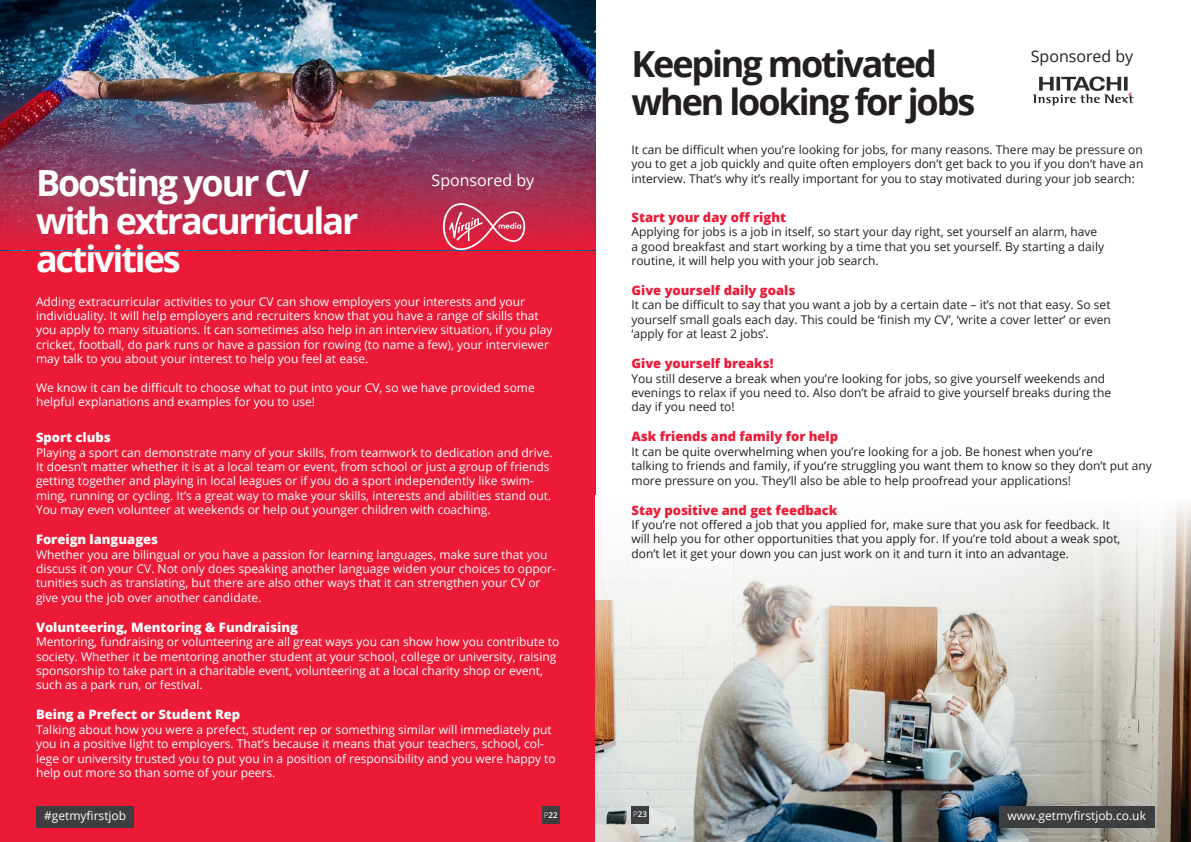
<style>
.page{position:relative;width:1191px;height:842px;background:#fff}
.page>*{position:absolute;margin:0;border:0;box-sizing:border-box;transform-origin:0 0}
.t1{font:700 36px/38px "Open Sans";letter-spacing:-.06em;color:#fff}
.t2{font:700 36px/38px "Open Sans";letter-spacing:-.06em;color:#231f20}
.t3{font:16px "Open Sans";color:#fff}
.t4{font:16px "Open Sans";color:#231f20}
.t5{font:800 13px "Open Sans";color:#ed1a37}
.t6{font:800 13px "Open Sans";color:#fff}
.t7{font:12px/14.4px "Open Sans";color:#fff}
.t8{font:12px/14.4px "Open Sans";color:#231f20;text-align:justify}
.t9{font:600 8px "Open Sans";color:#fff}
.s1{font-weight:300}
</style>
<div class="page">
<div style="left:0;top:0;width:595px;height:842px;background:#ed1a37"></div>
<img style="left:0;top:0;width:595px;height:59px">
<img style="left:0;top:59px;width:595px;height:183px">
<img style="left:595px;top:685px;width:596px;height:157px">
<svg style="left:595px;top:504px;width:596px;height:181px"></svg>
<img style="left:1032px;top:76px;width:102px;height:30px">
<svg style="left:443px;top:203px;width:82px;height:47px"></svg>
<div style="left:999px;top:806px;width:156px;height:21px;background:#3c3e40"></div>
<div style="left:36px;top:806px;width:98px;height:21px;background:#3c3e40"></div>
<div style="left:542px;top:806px;width:17px;height:17px;background:#3c3e40"></div>
<div style="left:631px;top:806px;width:18px;height:17px;background:#3c3e40"></div>
<p class="t1" style="left:36px;top:163px;width:324px">Boosting your CV with extracurricular activities</p>
<p class="t3" style="left:431px;top:169px;width:104px">Sponsored by</p>
<p class="t7" style="left:36px;top:294px;width:518px">Adding extracurricular activities to your CV can show employers your interests and your individuality. It will help employers and recruiters know that you have a range of skills that you apply to many situations. It can sometimes also help in an interview situation, if you play cricket, football, do park runs or have a passion for rowing (to name a few), your interviewer may talk to you about your interest to help you feel at ease.</p>
<p class="t7" style="left:36px;top:380px;width:500px">We know it can be difficult to choose what to put into your CV, so we have provided some helpful explanations and examples for you to use!</p>
<p class="t6" style="left:36px;top:427px;width:76px">Sport clubs</p>
<p class="t7" style="left:36px;top:445px;width:518px">Playing a sport can demonstrate many of your skills, from teamwork to dedication and drive.<br>It doesn’t matter whether it is at a local team or event, from school or just a group of friends getting together and playing in local leagues or if you do a sport independently like swim&shy;ming, running or cycling. It’s a great way to make your skills, interests and abilities stand out.<br>You may even volunteer at weekends or help out younger children with coaching.</p>
<p class="t6" style="left:36px;top:529px;width:124px">Foreign languages</p>
<p class="t7" style="left:36px;top:547px;width:521px">Whether you are bilingual or you have a passion for learning languages, make sure that you discuss it on your CV. Not only does speaking another language widen your choices to oppor&shy;tunities such as translating, but there are also other ways that it can strengthen your CV or give you the job over another candidate.</p>
<p class="t6" style="left:36px;top:617px;width:263px">Volunteering, Mentoring &amp; Fundraising</p>
<p class="t7" style="left:36px;top:634px;width:525px">Mentoring, fundraising or volunteering are all great ways you can show how you contribute to society. Whether it be mentoring another student at your school, college or university, raising sponsorship to take part in a charitable event, volunteering at a local charity shop or event, such as a park run, or festival.</p>
<p class="t6" style="left:36px;top:705px;width:206px">Being a Prefect or Student Rep</p>
<p class="t7" style="left:36px;top:722px;width:521px">Talking about how you were a prefect, student rep or something similar will immediately put you in a positive light to employers. That’s because it means that your teachers, school, col&shy;lege or university trusted you to put you in a position of responsibility and you were happy to help out more so than some of your peers.</p>
<p class="t2" style="left:631px;top:44px;width:345px">Keeping motivated when looking for jobs</p>
<p class="t4" style="left:1030px;top:46px;width:104px">Sponsored by</p>
<p class="t8" style="left:631px;top:142px;width:513px">It can be difficult when you’re looking for jobs, for many reasons. There may be pressure on you to get a job quickly and quite often employers don’t get back to you if you don’t have an interview. That’s why it’s really important for you to stay motivated during your job search:</p>
<p class="t5" style="left:631px;top:207px;width:156px">Start your day off right</p>
<p class="t8" style="left:631px;top:224px;width:467px">Applying for jobs is a job in itself, so start your day right, set yourself an alarm, have</p>
<p class="t8" style="left:631px;top:239px;width:474px">a good breakfast and start working by a time that you set yourself. By starting a daily</p>
<p class="t8" style="left:631px;top:253px;width:249px">routine, it will help you with your job search.</p>
<p class="t5" style="left:631px;top:280px;width:165px">Give yourself daily goals</p>
<p class="t8" style="left:631px;top:298px;width:480px">It can be difficult to say that you want a job by a certain date – it’s not that easy. So set</p>
<p class="t8" style="left:631px;top:312px;width:481px">yourself small goals each day. This could be ‘finish my CV’, ‘write a cover letter’ or even</p>
<p class="t8" style="left:631px;top:326px;width:139px">‘apply for at least 2 jobs’.</p>
<p class="t5" style="left:631px;top:354px;width:143px">Give yourself breaks!</p>
<p class="t8" style="left:631px;top:371px;width:475px">You still deserve a break when you’re looking for jobs, so give yourself weekends and</p>
<p class="t8" style="left:631px;top:385px;width:481px">evenings to relax if you need to. Also don’t be afraid to give yourself breaks during the</p>
<p class="t8" style="left:631px;top:400px;width:105px">day if you need to!</p>
<p class="t5" style="left:631px;top:427px;width:208px">Ask friends and family for help</p>
<p class="t8" style="left:631px;top:444px;width:463px">It can be quite overwhelming when you’re looking for a job. Be honest when you’re</p>
<p class="t8" style="left:631px;top:458px;width:522px">talking to friends and family, if you’re struggling you want them to know so they don’t put any more pressure on you. They’ll also be able to help proofread your applications!</p>
<p class="t5" style="left:631px;top:500px;width:207px">Stay positive and get feedback</p>
<p class="t8" style="left:631px;top:517px;width:480px">If you’re not offered a job that you applied for, make sure that you ask for feedback. It</p>
<p class="t8" style="left:631px;top:532px;width:490px">will help you for other opportunities that you apply for. If you’re told about a weak spot,</p>
<p class="t8" style="left:631px;top:546px;width:439px">don’t let it get your down you can just work on it and turn it into an advantage.</p>
<p class="t7" style="left:44px;top:808px;width:84px">#getmyfirstjob</p>
<p class="t9" style="left:544px;top:809px;width:15px"><span class="s1">P</span>22</p>
<p class="t9" style="left:633px;top:809px;width:15px"><span class="s1">P</span>23</p>
<p class="t7" style="left:1007px;top:808px;width:140px">www.getmyfirstjob.co.uk</p>
</div>
